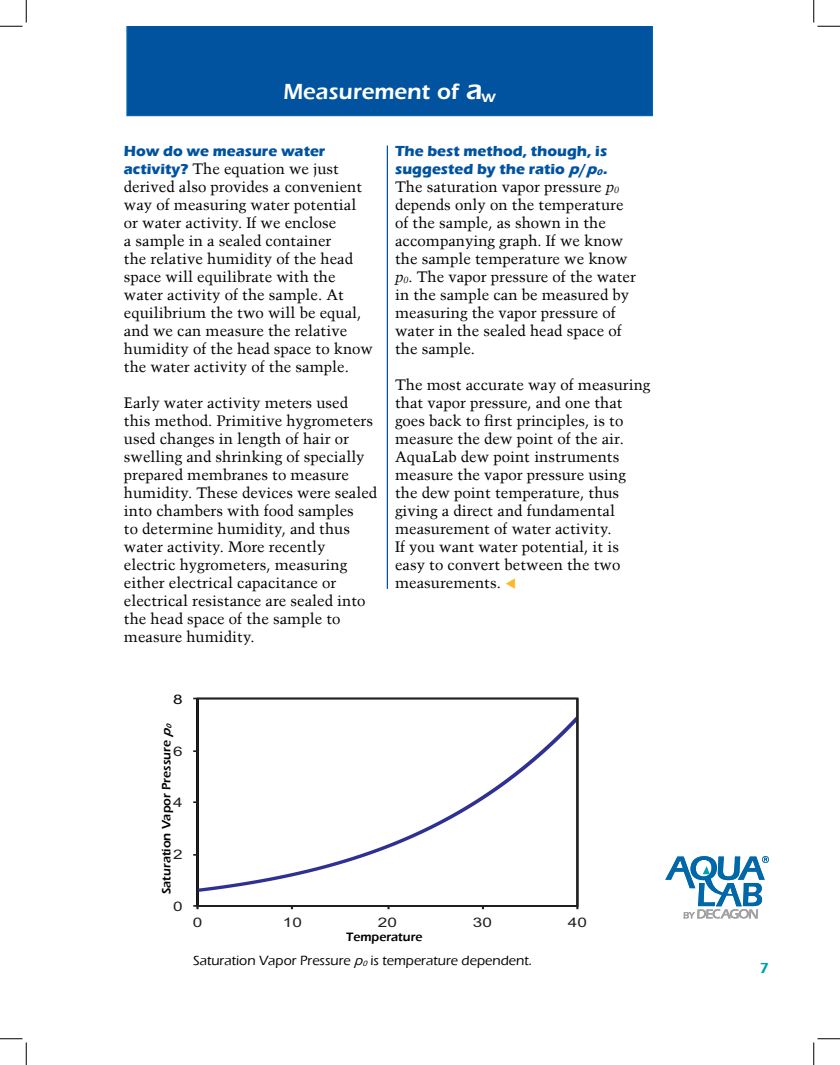
<style>
.page{position:relative;width:840px;height:1065px;background:#fff}
.page>*{position:absolute;margin:0;border:0;box-sizing:border-box;transform-origin:0 0}
.page_titles_eras_18{font:600 22.5px "ITC Eras LT";color:#fff}
.t1{font:15px/18px "Trump Mediaeval LT";color:#000}
.t2{font:600 15px "Eras ITC";color:#00a0b0}
.eras_demi_head{font:500 13.75px "Eras ITC";color:#000}
.t3{font:13.12px "Arial";color:#231f20;scale:1.3 1}
.t4{font:13.12px "Arial";color:#050504;scale:1.3 1}
.t5{font:600 12.5px "Eras ITC";color:#000}
.s1{font-family:"Eras ITC"}
.s2{font-size:28.75px}
.s3{font-family:"Eras ITC";font-weight:700;color:#0153a0}
.s4{font-family:"Eras ITC";font-weight:700;font-style:italic;color:#0153a0}
.s5{font-style:italic}
.s6{color:#fcb828}
.s7{font-family:"ITC Eras LT";font-style:italic}
</style>
<div class="page">
<hr style="left:387px;top:145px;width:1px;height:444px;background:#0153a0">
<svg style="left:665px;top:856px;width:104px;height:63px"></svg>
<div style="left:126px;top:26px;width:527px;height:90px;background:#0153a0"></div>
<svg style="left:195px;top:697px;width:384px;height:211px"></svg>
<svg style="left:193px;top:905px;width:5px;height:4px"></svg>
<svg style="left:200px;top:713px;width:375px;height:181px"></svg>
<div style="left:197px;top:698px;width:381px;height:209px;border:2px solid #231f20"></div>
<svg style="left:0;top:0;width:27px;height:27px"></svg>
<svg style="left:0;top:1039px;width:27px;height:26px"></svg>
<svg style="left:814px;top:0;width:26px;height:27px"></svg>
<svg style="left:814px;top:1039px;width:26px;height:26px"></svg>
<p class="page_titles_eras_18" style="left:283px;top:79px;width:214px"><span class="s1">Meas</span>urement of <span class="s2">a</span><sub>w</sub></p>
<p class="t1" style="left:124px;top:142px;width:251px"><span class="s3">How do we measure water activity?</span> The equation we just derived also provides a convenient way of measuring water potential or water activity. If we enclose<br>a sample in a sealed container<br>the relative humidity of the head space will equilibrate with the water activity of the sample. At equilibrium the two will be equal, and we can measure the relative humidity of the head space to know the water activity of the sample.</p>
<p class="t1" style="left:124px;top:394px;width:255px">Early water activity meters used this method. Primitive hygrometers used changes in length of hair or swelling and shrinking of specially prepared membranes to measure humidity. These devices were sealed into chambers with food samples</p>
<p class="t1" style="left:124px;top:520px;width:243px">to determine humidity, and thus water activity. More recently electric hygrometers, measuring either electrical capacitance or electrical resistance are sealed into the head space of the sample to measure humidity.</p>
<p class="t1" style="left:395px;top:142px;width:242px"><span class="s3">The best method, though, is suggested by the ratio</span> <span class="s4">p</span> <span class="s3">/</span><span class="s4">p</span><sub>0</sub><span class="s3">.<br></span>The saturation vapor pressure <span class="s5">p</span><sub>0 </sub>depends only on the temperature of the sample, as shown in the accompanying graph. If we know the sample temperature we know <span class="s5">p</span><sub>0</sub>. The vapor pressure of the water in the sample can be measured by measuring the vapor pressure of water in the sealed head space of the sample.</p>
<p class="t1" style="left:395px;top:376px;width:257px">The most accurate way of measuring that vapor pressure, and one that goes back to first principles, is to measure the dew point of the air.<br>AquaLab dew point instruments measure the vapor pressure using the dew point temperature, thus giving a direct and fundamental measurement of water activity.<br>If you want water potential, it is easy to convert between the two measurements. <span class="s6">▼</span></p>
<p class="t4" style="left:173px;top:691px;width:9px">8</p>
<p class="t5" style="left:159px;top:894px;width:174px;rotate:-90deg">Saturation Vapor Pressure <span class="s7">p</span><sub>0</sub></p>
<p class="t3" style="left:173px;top:742px;width:9px">6</p>
<p class="t3" style="left:173px;top:794px;width:9px">4</p>
<p class="t3" style="left:173px;top:846px;width:9px">2</p>
<p class="t3" style="left:173px;top:898px;width:9px">0</p>
<p class="t3" style="left:193px;top:914px;width:9px">0</p>
<p class="t3" style="left:283px;top:914px;width:16px">10</p>
<p class="t3" style="left:378px;top:914px;width:16px">20</p>
<p class="t3" style="left:473px;top:914px;width:16px">30</p>
<p class="t3" style="left:568px;top:914px;width:16px">40</p>
<p class="eras_demi_head" style="left:193px;top:953px;width:340px">Saturation Vapor Pressure <span class="s5">p</span><sub>0</sub> is temperature dependent.</p>
<p class="t5" style="left:346px;top:930px;width:78px">Temperature</p>
<p class="t2" style="left:760px;top:960px;width:11px">7</p>
</div>
